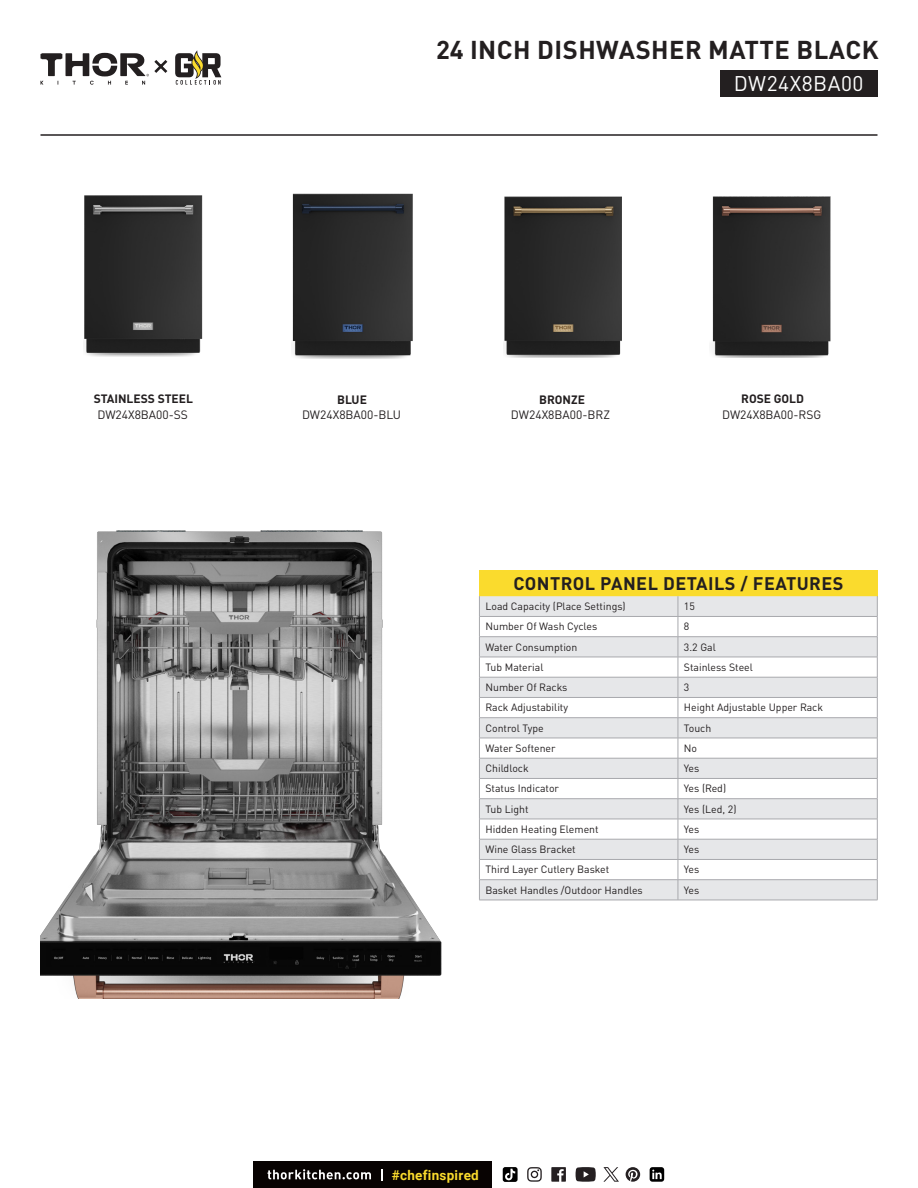
<style>
.page{position:relative;width:918px;height:1188px;background:#fff}
.page>*{position:absolute;margin:0;border:0;box-sizing:border-box;transform-origin:0 0}
.t1{font:700 25.5px "DIN Pro";letter-spacing:.02em;color:#231f20}
.t2{font:21px "DIN Pro";letter-spacing:.025em;color:#fff}
.t3{font:700 18px "DIN Pro";letter-spacing:.025em;color:#231f20}
.t4{font:700 13.5px "Roboto";letter-spacing:.02em;color:#fadb2d}
.t5{font:12px "DIN Pro";color:#231f20}
.t6{font:700 12px "DIN Pro";color:#231f20}
.t7{font:10.5px "DIN Pro";color:#231f20}
</style>
<div class="page">
<div style="left:254px;top:1161px;width:238px;height:27px;background:#080302"></div>
<svg style="left:267px;top:1169px;width:104px;height:10px"></svg>
<svg style="left:503px;top:1167px;width:15px;height:15px"></svg>
<svg style="left:650px;top:1167px;width:14px;height:15px"></svg>
<svg style="left:603px;top:1167px;width:16px;height:15px"></svg>
<svg style="left:527px;top:1167px;width:15px;height:15px"></svg>
<svg style="left:551px;top:1167px;width:15px;height:15px"></svg>
<svg style="left:576px;top:1167px;width:20px;height:15px"></svg>
<svg style="left:626px;top:1167px;width:14px;height:15px"></svg>
<svg style="left:40px;top:50px;width:181px;height:35px"></svg>
<div style="left:720px;top:70px;width:158px;height:27px;background:#231f20"></div>
<hr style="left:40px;top:134px;width:838px;height:2px;background:#231f20">
<img style="left:292px;top:193px;width:121px;height:166px">
<img style="left:84px;top:195px;width:119px;height:161px">
<img style="left:503px;top:196px;width:119px;height:162px">
<img style="left:711px;top:196px;width:120px;height:162px">
<img style="left:40px;top:530px;width:402px;height:469px">
<div style="left:479px;top:570px;width:399px;height:27px;background:#fadb2d"></div>
<svg style="left:480px;top:596px;width:397px;height:304px;fill:#e6e7e9"></svg>
<hr style="left:479px;top:616px;width:199px;height:1px;background:#a8a9ad">
<hr style="left:678px;top:616px;width:200px;height:1px;background:#a8a9ad">
<hr style="left:479px;top:636px;width:199px;height:1px;background:#a8a9ad">
<hr style="left:678px;top:636px;width:200px;height:1px;background:#a8a9ad">
<hr style="left:479px;top:657px;width:199px;height:1px;background:#a8a9ad">
<hr style="left:678px;top:657px;width:200px;height:1px;background:#a8a9ad">
<svg style="left:678px;top:596px;width:1px;height:304px"></svg>
<hr style="left:479px;top:677px;width:199px;height:1px;background:#a8a9ad">
<hr style="left:678px;top:677px;width:200px;height:1px;background:#a8a9ad">
<hr style="left:479px;top:900px;width:199px;height:1px;background:#a8a9ad">
<hr style="left:678px;top:900px;width:200px;height:1px;background:#a8a9ad">
<hr style="left:479px;top:697px;width:199px;height:1px;background:#a8a9ad">
<hr style="left:678px;top:697px;width:200px;height:1px;background:#a8a9ad">
<hr style="left:479px;top:717px;width:199px;height:1px;background:#a8a9ad">
<hr style="left:678px;top:717px;width:200px;height:1px;background:#a8a9ad">
<hr style="left:479px;top:738px;width:199px;height:1px;background:#a8a9ad">
<hr style="left:678px;top:738px;width:200px;height:1px;background:#a8a9ad">
<hr style="left:479px;top:758px;width:199px;height:1px;background:#a8a9ad">
<hr style="left:678px;top:758px;width:200px;height:1px;background:#a8a9ad">
<hr style="left:479px;top:778px;width:199px;height:1px;background:#a8a9ad">
<hr style="left:678px;top:778px;width:200px;height:1px;background:#a8a9ad">
<hr style="left:479px;top:798px;width:199px;height:1px;background:#a8a9ad">
<hr style="left:678px;top:798px;width:200px;height:1px;background:#a8a9ad">
<hr style="left:479px;top:819px;width:199px;height:1px;background:#a8a9ad">
<hr style="left:678px;top:819px;width:200px;height:1px;background:#a8a9ad">
<hr style="left:479px;top:839px;width:199px;height:1px;background:#a8a9ad">
<hr style="left:678px;top:839px;width:200px;height:1px;background:#a8a9ad">
<hr style="left:479px;top:859px;width:199px;height:1px;background:#a8a9ad">
<svg style="left:479px;top:596px;width:1px;height:304px"></svg>
<hr style="left:678px;top:859px;width:200px;height:1px;background:#a8a9ad">
<svg style="left:877px;top:596px;width:1px;height:304px"></svg>
<hr style="left:479px;top:879px;width:199px;height:1px;background:#a8a9ad">
<hr style="left:678px;top:879px;width:200px;height:1px;background:#a8a9ad">
<p class="t1" style="left:436px;top:28px;width:444px">24 INCH DISHWASHER MATTE BLACK</p>
<p class="t2" style="left:734px;top:67px;width:131px">DW24X8BA00</p>
<p class="t6" style="left:94px;top:389px;width:101px">STAINLESS STEEL</p>
<p class="t5" style="left:97px;top:405px;width:92px">DW24X8BA00-SS</p>
<p class="t5" style="left:511px;top:405px;width:101px">DW24X8BA00-BRZ</p>
<p class="t6" style="left:539px;top:389px;width:47px">BRONZE</p>
<p class="t6" style="left:337px;top:390px;width:31px">BLUE</p>
<p class="t5" style="left:302px;top:405px;width:101px">DW24X8BA00-BLU</p>
<p class="t6" style="left:741px;top:389px;width:64px">ROSE GOLD</p>
<p class="t5" style="left:722px;top:405px;width:101px">DW24X8BA00-RSG</p>
<p class="t3" style="left:513px;top:568px;width:332px">CONTROL PANEL DETAILS / FEATURES</p>
<p class="t7" style="left:485px;top:598px;width:142px">Load Capacity (Place Settings)</p>
<p class="t7" style="left:684px;top:598px;width:12px">15</p>
<p class="t7" style="left:485px;top:618px;width:113px">Number Of Wash Cycles</p>
<p class="t7" style="left:684px;top:618px;width:7px">8</p>
<p class="t7" style="left:485px;top:639px;width:94px">Water Consumption</p>
<p class="t7" style="left:684px;top:639px;width:33px">3.2 Gal</p>
<p class="t7" style="left:485px;top:659px;width:60px">Tub Material</p>
<p class="t7" style="left:684px;top:659px;width:71px">Stainless Steel</p>
<p class="t7" style="left:485px;top:679px;width:83px">Number Of Racks</p>
<p class="t7" style="left:684px;top:679px;width:7px">3</p>
<p class="t7" style="left:485px;top:699px;width:84px">Rack Adjustability</p>
<p class="t7" style="left:684px;top:699px;width:141px">Height Adjustable Upper Rack</p>
<p class="t7" style="left:485px;top:720px;width:60px">Control Type</p>
<p class="t7" style="left:684px;top:720px;width:29px">Touch</p>
<p class="t7" style="left:485px;top:740px;width:72px">Water Softener</p>
<p class="t7" style="left:684px;top:740px;width:15px">No</p>
<p class="t7" style="left:485px;top:760px;width:45px">Childlock</p>
<p class="t7" style="left:684px;top:760px;width:17px">Yes</p>
<p class="t7" style="left:485px;top:780px;width:75px">Status Indicator</p>
<p class="t7" style="left:684px;top:780px;width:44px">Yes (Red)</p>
<p class="t7" style="left:485px;top:801px;width:45px">Tub Light</p>
<p class="t7" style="left:684px;top:801px;width:54px">Yes (Led, 2)</p>
<p class="t7" style="left:485px;top:821px;width:115px">Hidden Heating Element</p>
<p class="t7" style="left:684px;top:821px;width:17px">Yes</p>
<p class="t7" style="left:485px;top:841px;width:92px">Wine Glass Bracket</p>
<p class="t7" style="left:684px;top:841px;width:17px">Yes</p>
<p class="t7" style="left:485px;top:861px;width:125px">Third Layer Cutlery Basket</p>
<p class="t7" style="left:684px;top:861px;width:17px">Yes</p>
<p class="t7" style="left:485px;top:882px;width:159px">Basket Handles /Outdoor Handles</p>
<p class="t7" style="left:684px;top:882px;width:17px">Yes</p>
<p class="t4" style="left:392px;top:1165px;width:89px">#chefinspired</p>
</div>
